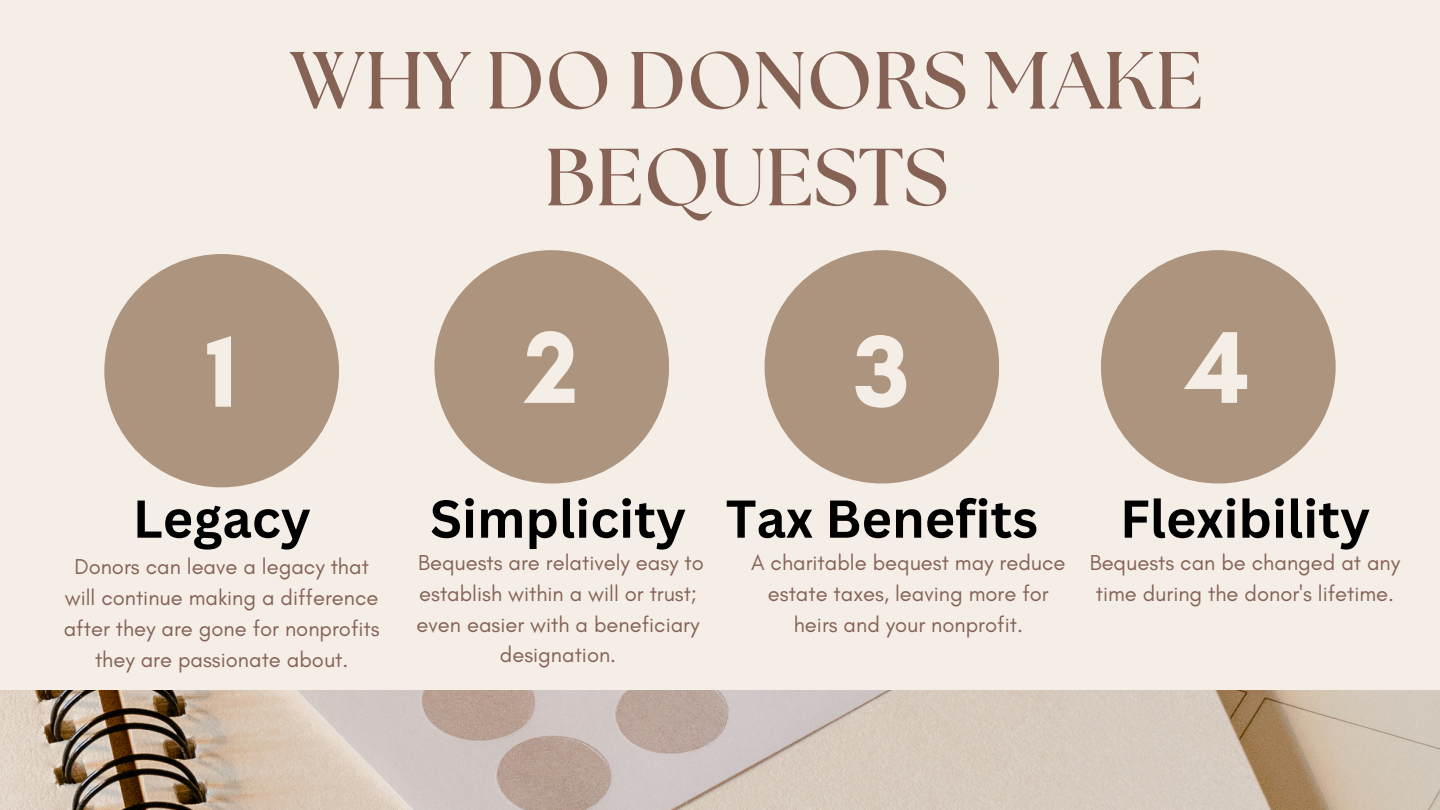
<style>
.page{position:relative;width:1440px;height:810px;background:#f4eee7}
.page>*{position:absolute;margin:0;border:0;box-sizing:border-box;transform-origin:0 0}
.t1{font:700 104px "Glacial Indifference";color:#f4eee7}
.t2{font:700 80.9px/96.8px "The Seasons";color:#866255;text-align:center}
.t3{font:700 52px "Canva Sans";color:#000}
.t4{font:22px/30.8px "Glacial Indifference";color:#866255;text-align:center}
</style>
<div class="page">
<div style="left:434px;top:250px;width:235px;height:234px;background:#ad947e;border-radius:50%"></div>
<div style="left:765px;top:250px;width:234px;height:234px;background:#ad947e;border-radius:50%"></div>
<div style="left:104px;top:254px;width:235px;height:233px;background:#ad947e;border-radius:50%"></div>
<img style="left:0;top:691px;width:1440px;height:119px">
<div style="left:1101px;top:250px;width:234px;height:234px;background:#ad947e;border-radius:50%"></div>
<h1 class="t2" style="left:289px;top:36px;width:916px">WHY DO DONORS MAKE<br>BEQUESTS</h1>
<p class="t1" style="left:206px;top:308px;width:33px">1</p>
<p class="t1" style="left:525px;top:304px;width:55px">2</p>
<h2 class="t1" style="left:854px;top:308px;width:58px">3</h2>
<h2 class="t1" style="left:1187px;top:304px;width:64px">4</h2>
<p class="t3" style="left:133px;top:482px;width:180px">Legacy</p>
<p class="t3" style="left:430px;top:482px;width:257px">Simplicity</p>
<p class="t3" style="left:726px;top:482px;width:314px">Tax Benefits</p>
<h2 class="t3" style="left:1120px;top:482px;width:252px">Flexibility</h2>
<p class="t4" style="left:1090px;top:547px;width:312px;text-align:left">Bequests can be changed at any time during the donor's lifetime.</p>
<p class="t4" style="left:417px;top:547px;width:289px">Bequests are relatively easy to establish within a will or trust; even easier with a beneficiary designation.</p>
<h2 class="t4" style="left:751px;top:547px;width:316px">A charitable bequest may reduce estate taxes, leaving more for heirs and your nonprofit.</h2>
<p class="t4" style="left:64px;top:551px;width:317px">Donors can leave a legacy that will continue making a difference after they are gone for nonprofits they are passionate about.</p>
</div>
